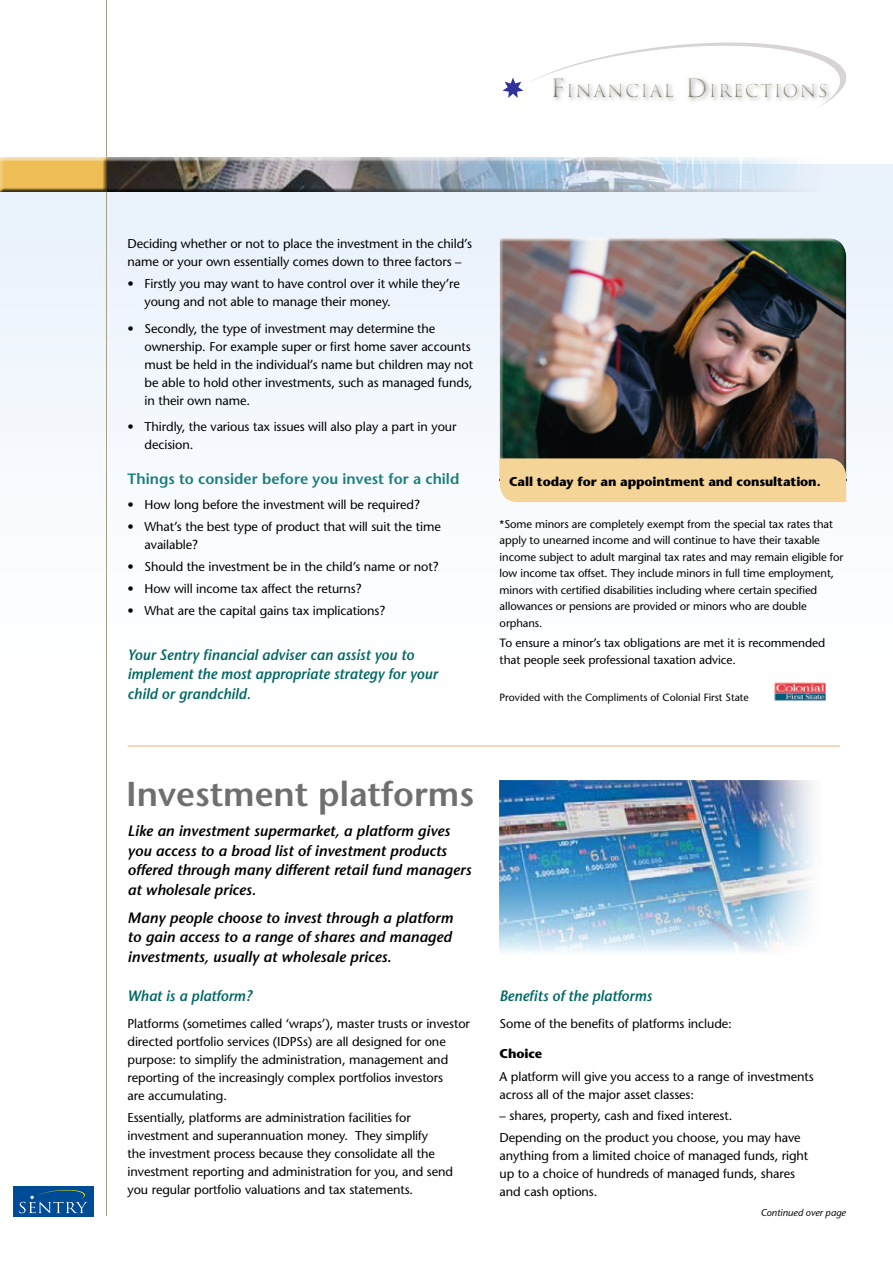
<style>
.page{position:relative;width:893px;height:1263px;background:#fff}
.page>*{position:absolute;margin:0;border:0;box-sizing:border-box;transform-origin:0 0}
.t1{font:600 34.5px "Stone Sans";color:#706f6f}
.t2{font:17.4px "Trajan";letter-spacing:.085em;color:#a59e89}
.t3{font:italic 600 15px/19.5px "Stone Sans";color:#000}
.t4{font:italic 600 15px/19.5px "Stone Sans";color:#006864;scale:.95 1}
.t5{font:600 15px "Stone Sans";color:#1b7e7d}
.t6{font:12.75px/18px "Stone Sans";letter-spacing:-.01em;color:#000}
.t7{font:700 12.75px "Stone Sans";letter-spacing:-.01em;color:#000}
.t8{font:12px/16.5px "Stone Sans";letter-spacing:-.01em;color:#000}
.t9{font:11.25px/16.5px "Stone Sans";letter-spacing:-.01em;color:#000}
.t10{font:10.5px "Stone Sans";color:#000}
.t11{font:italic 500 9.75px "ITC Stone Sans";letter-spacing:-.01em;color:#000}
.s1{font-size:24.9px}
</style>
<div class="page">
<div style="left:0;top:165px;width:893px;height:562px;background:linear-gradient(to right,#f5f8fd,#f9fbfe)"></div>
<hr style="left:106px;top:0;width:1px;height:1216px;background:#a59e89">
<div style="left:13px;top:1186px;width:80px;height:30px;background:#004b96"></div>
<svg style="left:19px;top:1189px;width:68px;height:24px"></svg>
<div style="left:55px;top:157px;width:780px;height:36px;background:#000;opacity:.75"></div>
<div style="left:0;top:157px;width:107px;height:37px;background:#000;opacity:.75"></div>
<svg style="left:502px;top:42px;width:344px;height:65px"></svg>
<div style="left:498px;top:237px;width:348px;height:243px;background:#fff;opacity:.75"></div>
<div style="left:498px;top:243px;width:348px;height:240px;background:#000;opacity:.45"></div>
<div style="left:500px;top:458px;width:346px;height:44px;background:#f5d597"></div>
<hr style="left:128px;top:746px;width:712px;height:1px;background:#e2b07d">
<img style="left:773px;top:679px;width:56px;height:25px">
<img style="left:500px;top:781px;width:314px;height:172px">
<h2 class="t2" style="left:550px;top:80px;width:279px"><span class="s1">F</span>INANCIAL <span class="s1">D</span>IRECTIONS</h2>
<p class="t6" style="left:128px;top:235px;width:346px">Deciding whether or not to place the investment in the child’s name or your own essentially comes down to three factors –</p>
<p class="t6" style="left:145px;top:275px;width:317px;text-indent:-17px">• Firstly you may want to have control over it while they’re young and not able to manage their money.</p>
<p class="t6" style="left:145px;top:319px;width:330px;text-indent:-17px">• Secondly, the type of investment may determine the ownership. For example super or first home saver accounts must be held in the individual’s name but children may not be able to hold other investments, such as managed funds, in their own name.</p>
<p class="t6" style="left:145px;top:418px;width:313px;text-indent:-17px">• Thirdly, the various tax issues will also play a part in your decision.</p>
<p class="t5" style="left:128px;top:470px;width:333px">Things to consider before you invest for a child</p>
<p class="t6" style="left:128px;top:495px;width:294px">• How long before the investment will be required?</p>
<p class="t6" style="left:145px;top:518px;width:298px;text-indent:-17px">• What’s the best type of product that will suit the time available?</p>
<p class="t6" style="left:128px;top:557px;width:313px">• Should the investment be in the child’s name or not?</p>
<p class="t6" style="left:128px;top:579px;width:236px">• How will income tax affect the returns?</p>
<p class="t6" style="left:128px;top:601px;width:259px">• What are the capital gains tax implications?</p>
<p class="t4" style="left:128px;top:645px;width:328px">Your Sentry financial adviser can assist you to implement the most appropriate strategy for your child or grandchild.</p>
<p class="t7" style="left:509px;top:473px;width:313px">Call today for an appointment and consultation.</p>
<p class="t9" style="left:500px;top:516px;width:345px">*Some minors are completely exempt from the special tax rates that apply to unearned income and will continue to have their taxable income subject to adult marginal tax rates and may remain eligible for low income tax offset. They include minors in full time employment, minors with certified disabilities including where certain specified allowances or pensions are provided or minors who are double orphans.</p>
<p class="t8" style="left:500px;top:635px;width:327px">To ensure a minor’s tax obligations are met it is recommended that people seek professional taxation advice.</p>
<p class="t10" style="left:500px;top:690px;width:251px">Provided with the Compliments of Colonial First State</p>
<h1 class="t1" style="left:126px;top:773px;width:349px">Investment platforms</h1>
<p class="t3" style="left:128px;top:821px;width:345px">Like an investment supermarket, a platform gives you access to a broad list of investment products offered through many different retail fund managers at wholesale prices.</p>
<p class="t3" style="left:128px;top:908px;width:327px;text-align:justify">Many people choose to invest through a platform to gain access to a range of shares and managed investments, usually at wholesale prices.</p>
<p class="t4" style="left:128px;top:986px;width:133px">What is a platform?</p>
<p class="t6" style="left:128px;top:1014px;width:344px">Platforms (sometimes called ‘wraps’), master trusts or investor directed portfolio services (IDPSs) are all designed for one purpose: to simplify the administration, management and reporting of the increasingly complex portfolios investors<br>are accumulating.</p>
<p class="t6" style="left:128px;top:1108px;width:327px">Essentially, platforms are administration facilities for investment and superannuation money. They simplify<br>the investment process because they consolidate all the investment reporting and administration for you, and send you regular portfolio valuations and tax statements.</p>
<p class="t4" style="left:500px;top:986px;width:162px">Benefits of the platforms</p>
<p class="t6" style="left:500px;top:1014px;width:234px">Some of the benefits of platforms include:</p>
<p class="t7" style="left:500px;top:1046px;width:44px">Choice</p>
<p class="t6" style="left:500px;top:1067px;width:316px">A platform will give you access to a range of investments across all of the major asset classes:</p>
<p class="t6" style="left:500px;top:1105px;width:302px;line-height:21.9px">– shares, property, cash and fixed interest.<br>Depending on the product you choose, you may have</p>
<p class="t6" style="left:500px;top:1147px;width:310px">anything from a limited choice of managed funds, right up to a choice of hundreds of managed funds, shares and cash options.</p>
<p class="t11" style="left:761px;top:1206px;width:87px">Continued over page</p>
</div>
